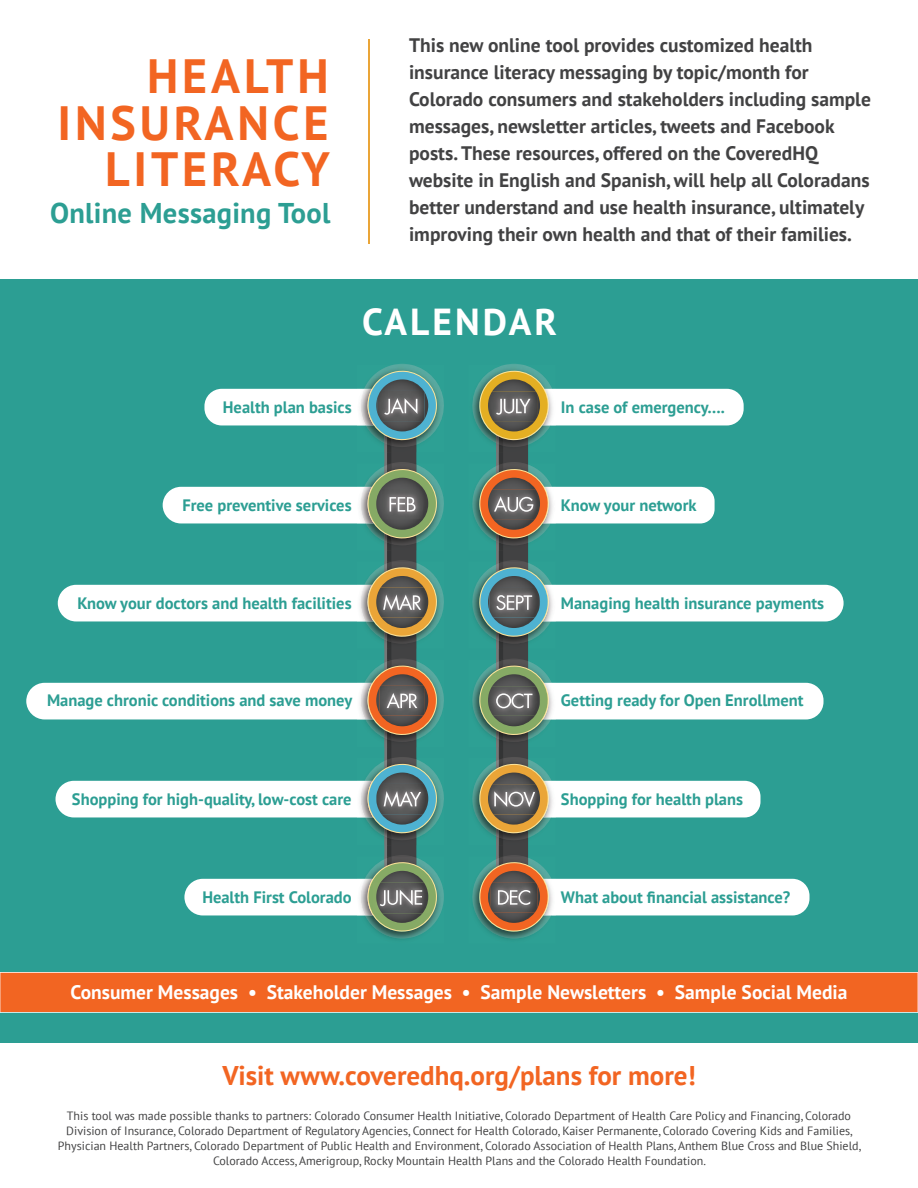
<style>
.page{position:relative;width:918px;height:1188px;background:#fff}
.page>*{position:absolute;margin:0;border:0;box-sizing:border-box;transform-origin:0 0}
.t1{font:700 48px/46.5px "PT Sans";letter-spacing:.08em;color:#f26522;text-align:right}
.t2{font:700 37.5px "PT Sans";letter-spacing:.08em;color:#fff}
.t3{font:700 28.5px "PT Sans";letter-spacing:.01em;color:#2c9e93}
.t4{font:700 27px "PT Sans";color:#f26522}
.t5{font:700 19.5px/27px "PT Sans";color:#424243}
.t6{font:700 19.5px "PT Sans";color:#fff}
.t7{font:700 16.5px "PT Sans";color:#2c9e93}
.t8{font:12px/15px "PT Sans";color:#424243;text-align:center}
</style>
<div class="page">
<div style="left:0;top:279px;width:918px;height:764px;background:#2c9e93"></div>
<div style="left:0;top:972px;width:918px;height:41px;background:#f26522"></div>
<div style="left:163px;top:487px;width:242px;height:36px;background:#fff;border-radius:18px"></div>
<div style="left:204px;top:389px;width:189px;height:36px;background:#fff;border-radius:17px"></div>
<div style="left:58px;top:585px;width:350px;height:36px;background:#fff;border-radius:18px"></div>
<div style="left:26px;top:683px;width:384px;height:36px;background:#fff;border-radius:18px"></div>
<div style="left:56px;top:781px;width:350px;height:36px;background:#fff;border-radius:18px"></div>
<div style="left:500px;top:487px;width:215px;height:36px;background:#fff;border-radius:14px"></div>
<div style="left:489px;top:585px;width:355px;height:36px;background:#fff;border-radius:18px"></div>
<div style="left:504px;top:683px;width:320px;height:36px;background:#fff;border-radius:17px"></div>
<div style="left:501px;top:781px;width:260px;height:36px;background:#fff;border-radius:16px"></div>
<div style="left:510px;top:879px;width:300px;height:36px;background:#fff;border-radius:17px"></div>
<div style="left:499px;top:393px;width:29px;height:516px;background:#424243;border-radius:5px"></div>
<hr style="left:499px;top:845px;width:4px;height:11px;background:#333435">
<hr style="left:499px;top:747px;width:4px;height:11px;background:#333435">
<hr style="left:499px;top:649px;width:4px;height:11px;background:#333435">
<hr style="left:499px;top:551px;width:4px;height:10px;background:#333435">
<hr style="left:499px;top:452px;width:4px;height:11px;background:#333435">
<img style="left:495px;top:486px;width:61px;height:65px">
<img style="left:528px;top:483px;width:24px;height:60px">
<img style="left:550px;top:487px;width:6px;height:36px">
<img style="left:472px;top:483px;width:24px;height:58px">
<img style="left:499px;top:540px;width:29px;height:5px">
<svg style="left:478px;top:462px;width:72px;height:78px"></svg>
<img style="left:496px;top:642px;width:7px;height:7px">
<img style="left:472px;top:582px;width:80px;height:59px">
<img style="left:550px;top:585px;width:3px;height:36px">
<img style="left:496px;top:638px;width:7px;height:4px">
<img style="left:503px;top:638px;width:25px;height:4px">
<svg style="left:478px;top:560px;width:72px;height:78px"></svg>
<img style="left:496px;top:740px;width:7px;height:7px">
<img style="left:472px;top:680px;width:80px;height:59px">
<img style="left:550px;top:683px;width:3px;height:36px">
<img style="left:496px;top:737px;width:7px;height:3px">
<img style="left:503px;top:737px;width:25px;height:4px">
<svg style="left:478px;top:659px;width:72px;height:78px"></svg>
<img style="left:496px;top:838px;width:7px;height:7px">
<img style="left:472px;top:778px;width:80px;height:60px">
<img style="left:550px;top:781px;width:3px;height:36px">
<img style="left:499px;top:835px;width:29px;height:5px">
<svg style="left:478px;top:757px;width:72px;height:78px"></svg>
<img style="left:472px;top:385px;width:6px;height:41px">
<svg style="left:478px;top:364px;width:266px;height:88px"></svg>
<img style="left:472px;top:876px;width:80px;height:62px">
<img style="left:550px;top:879px;width:3px;height:36px">
<svg style="left:478px;top:855px;width:72px;height:78px"></svg>
<div style="left:387px;top:391px;width:29px;height:520px;background:#424243;border-radius:6px"></div>
<hr style="left:387px;top:845px;width:4px;height:11px;background:#333435">
<hr style="left:387px;top:747px;width:4px;height:11px;background:#333435">
<hr style="left:387px;top:649px;width:4px;height:11px;background:#333435">
<hr style="left:387px;top:551px;width:4px;height:10px;background:#333435">
<hr style="left:387px;top:452px;width:4px;height:11px;background:#333435">
<img style="left:384px;top:543px;width:7px;height:8px">
<img style="left:364px;top:484px;width:80px;height:59px">
<img style="left:360px;top:487px;width:6px;height:36px">
<img style="left:387px;top:540px;width:29px;height:5px">
<svg style="left:366px;top:462px;width:73px;height:78px"></svg>
<img style="left:384px;top:642px;width:7px;height:7px">
<img style="left:364px;top:582px;width:80px;height:59px">
<img style="left:360px;top:585px;width:6px;height:36px">
<img style="left:384px;top:638px;width:7px;height:4px">
<img style="left:391px;top:638px;width:25px;height:4px">
<svg style="left:366px;top:560px;width:73px;height:78px"></svg>
<img style="left:384px;top:740px;width:7px;height:7px">
<img style="left:364px;top:680px;width:80px;height:59px">
<img style="left:360px;top:683px;width:6px;height:36px">
<img style="left:384px;top:737px;width:7px;height:3px">
<img style="left:391px;top:737px;width:25px;height:4px">
<svg style="left:366px;top:659px;width:73px;height:78px"></svg>
<img style="left:384px;top:838px;width:7px;height:7px">
<img style="left:365px;top:779px;width:79px;height:59px">
<img style="left:360px;top:781px;width:6px;height:36px">
<img style="left:387px;top:835px;width:29px;height:5px">
<svg style="left:366px;top:757px;width:73px;height:78px"></svg>
<img style="left:364px;top:386px;width:80px;height:40px">
<img style="left:360px;top:389px;width:6px;height:36px">
<svg style="left:366px;top:364px;width:73px;height:88px"></svg>
<img style="left:379px;top:878px;width:65px;height:60px">
<svg style="left:184px;top:855px;width:255px;height:78px"></svg>
<hr style="left:369px;top:39px;width:1px;height:205px;background:#eaa538">
<h1 class="t1" style="left:58px;top:52px;width:274px">HEALTH<br>INSURANCE<br>LITERACY</h1>
<h3 class="t3" style="left:50px;top:194px;width:282px">Online Messaging Tool</h3>
<p class="t5" style="left:409px;top:31px;width:463px">This new online tool provides customized health insurance literacy messaging by topic/month for Colorado consumers and stakeholders including sample messages, newsletter articles, tweets and Facebook posts. These resources, offered on the CoveredHQ website in English and Spanish, will help all Coloradans better understand and use health insurance, ultimately improving their own health and that of their families.</p>
<h2 class="t2" style="left:362px;top:297px;width:196px">CALENDAR</h2>
<h3 class="t7" style="left:223px;top:396px;width:130px">Health plan basics</h3>
<h3 class="t7" style="left:561px;top:396px;width:166px">In case of emergency….</h3>
<h3 class="t7" style="left:182px;top:494px;width:171px">Free preventive services</h3>
<h3 class="t7" style="left:561px;top:494px;width:137px">Know your network</h3>
<h3 class="t7" style="left:77px;top:592px;width:276px">Know your doctors and health facilities</h3>
<h3 class="t7" style="left:47px;top:689px;width:307px">Manage chronic conditions and save money</h3>
<h3 class="t7" style="left:561px;top:593px;width:265px">Managing health insurance payments</h3>
<h3 class="t7" style="left:561px;top:689px;width:244px">Getting ready for Open Enrollment</h3>
<h3 class="t7" style="left:72px;top:788px;width:281px">Shopping for high-quality, low-cost care</h3>
<h3 class="t7" style="left:202px;top:886px;width:151px">Health First Colorado</h3>
<h3 class="t7" style="left:561px;top:788px;width:184px">Shopping for health plans</h3>
<h3 class="t7" style="left:561px;top:886px;width:231px">What about financial assistance?</h3>
<h3 class="t6" style="left:71px;top:979px;width:778px">Consumer Messages • Stakeholder Messages • Sample Newsletters • Sample Social Media</h3>
<h3 class="t4" style="left:222px;top:1058px;width:475px">Visit www.coveredhq.org/plans for more!</h3>
<p class="t8" style="left:58px;top:1108px;width:805px">This tool was made possible thanks to partners: Colorado Consumer Health Initiative, Colorado Department of Health Care Policy and Financing, Colorado Division of Insurance, Colorado Department of Regulatory Agencies, Connect for Health Colorado, Kaiser Permanente, Colorado Covering Kids and Families, Physician Health Partners, Colorado Department of Public Health and Environment, Colorado Association of Health Plans, Anthem Blue Cross and Blue Shield, Colorado Access, Amerigroup, Rocky Mountain Health Plans and the Colorado Health Foundation.</p>
</div>
